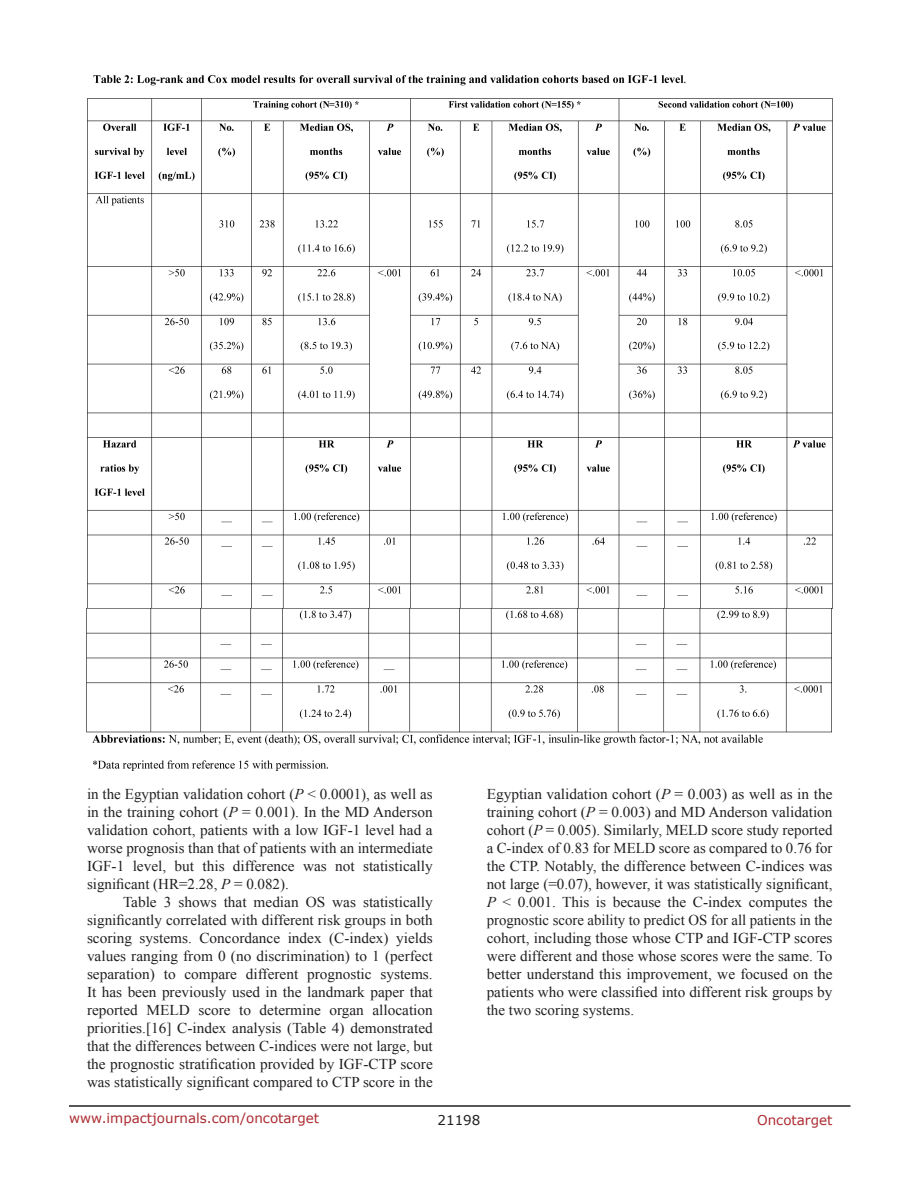
<style>
.page{position:relative;width:918px;height:1188px;background:#fff}
.page>*{position:absolute;margin:0;border:0;box-sizing:border-box;transform-origin:0 0}
.BodyText{font:15px/18px "Times New Roman";color:#221f22;text-align:justify}
.t1{font:13.5px "Verdana";color:#ac2b31}
.t2{font:13.5px "Verdana";color:#221f22}
.s1{font-style:italic}
</style>
<div class="page">
<hr style="left:69px;top:1105px;width:781px;height:2px;background:#231f20">
<img style="left:86px;top:76px;width:746px;height:694px">
<p class="BodyText" style="left:87px;top:784px;width:347px">in the Egyptian validation cohort (<span class="s1">P</span> &lt; 0.0001), as well as in the training cohort (<span class="s1">P</span> = 0.001). In the MD Anderson validation cohort, patients with a low IGF-1 level had a worse prognosis than that of patients with an intermediate IGF-1 level, but this difference was not statistically significant (HR=2.28, <span class="s1">P</span> = 0.082).</p>
<p class="BodyText" style="left:87px;top:892px;width:347px;text-indent:36px">Table 3 shows that median OS was statistically significantly correlated with different risk groups in both scoring systems. Concordance index (C-index) yields values ranging from 0 (no discrimination) to 1 (perfect separation) to compare different prognostic systems.<br>It has been previously used in the landmark paper that reported MELD score to determine organ allocation priorities.[16] C-index analysis (Table 4) demonstrated that the differences between C-indices were not large, but the prognostic stratification provided by IGF-CTP score was statistically significant compared to CTP score in the</p>
<p class="BodyText" style="left:487px;top:784px;width:347px">Egyptian validation cohort (<span class="s1">P</span> = 0.003) as well as in the training cohort (<span class="s1">P</span> = 0.003) and MD Anderson validation cohort (<span class="s1">P</span> = 0.005). Similarly, MELD score study reported a C-index of 0.83 for MELD score as compared to 0.76 for the CTP. Notably, the difference between C-indices was not large (=0.07), however, it was statistically significant, <span class="s1">P</span> &lt; 0.001. This is because the C-index computes the prognostic score ability to predict OS for all patients in the cohort, including those whose CTP and IGF-CTP scores were different and those whose scores were the same. To better understand this improvement, we focused on the patients who were classified into different risk groups by the two scoring systems.</p>
<p class="t1" style="left:69px;top:1109px;width:252px">www.impactjournals.com/oncotarget</p>
<p class="t2" style="left:438px;top:1111px;width:44px">21198</p>
<p class="t1" style="left:757px;top:1111px;width:77px">Oncotarget</p>
</div>
